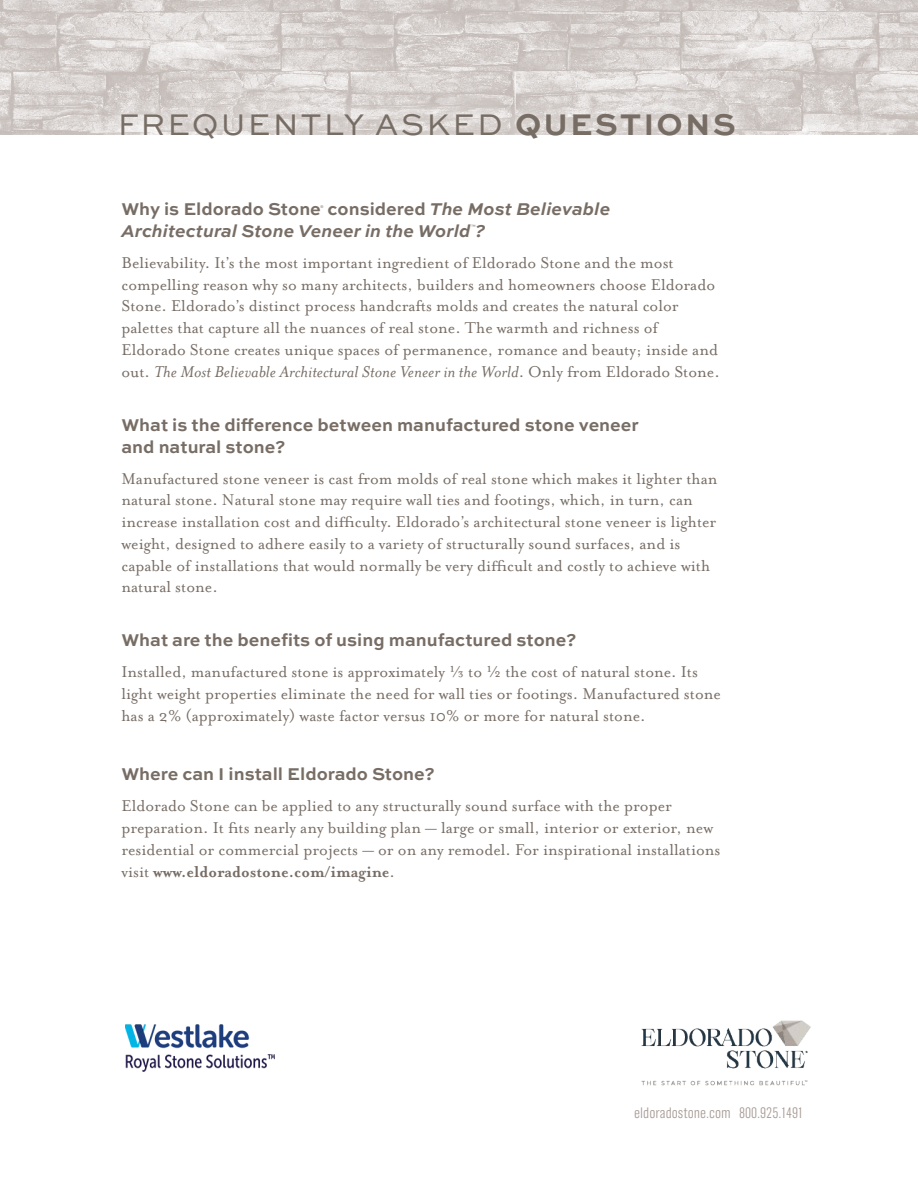
<style>
.page{position:relative;width:918px;height:1188px;background:#fff}
.page>*{position:absolute;margin:0;border:0;box-sizing:border-box;transform-origin:0 0}
.t1{font:31.5px "Sweet Sans";letter-spacing:.07em;color:#776d65}
.t2{font:18px/21.8px "Mrs Eaves OT";color:#776d65}
.t3{font:700 18px/21.8px "Sweet Sans";color:#776d65}
.t4{font:italic 700 18px "Sweet Sans";color:#776d65}
.t5{font:300 15.15px "Grotzec Cond";color:#a89c96}
.t6{font:4.5px "Helvetica Neue LT Std";color:#776d65}
.t7{font:3.75px "Helvetica Neue LT Std";color:#776d65}
.s1{font-weight:700}
.s2{font-style:italic}
</style>
<div class="page">
<img style="left:0;top:0;width:918px;height:135px">
<div style="left:108px;top:100px;width:640px;height:52px;background:#fff;opacity:.5"></div>
<img style="left:641px;top:1020px;width:170px;height:66px">
<img style="left:125px;top:1024px;width:150px;height:48px">
<h1 class="t1" style="left:118px;top:107px;width:619px">FREQUENTLY ASKED <span class="s1">QUESTIONS</span></h1>
<p class="t3" style="left:122px;top:199px;width:490px">Why is Eldorado Stone considered <span class="s2">The Most Believable</span></p>
<p class="t7" style="left:321px;top:205px;width:4px">®</p>
<p class="t4" style="left:122px;top:220px;width:365px">Architectural Stone Veneer in the World ?</p>
<p class="t6" style="left:471px;top:223px;width:6px">™</p>
<p class="t2" style="left:122px;top:252px;width:600px">Believability. It’s the most important ingredient of Eldorado Stone and the most compelling reason why so many architects, builders and homeowners choose Eldorado Stone. Eldorado’s distinct process handcrafts molds and creates the natural color palettes that capture all the nuances of real stone. The warmth and richness of Eldorado Stone creates unique spaces of permanence, romance and beauty; inside and out. <span class="s2">The Most Believable Architectural Stone Veneer in the World</span>. Only from Eldorado Stone.</p>
<p class="t3" style="left:122px;top:414px;width:519px">What is the difference between manufactured stone veneer and natural stone?</p>
<p class="t2" style="left:122px;top:467px;width:598px">Manufactured stone veneer is cast from molds of real stone which makes it lighter than natural stone. Natural stone may require wall ties and footings, which, in turn, can increase installation cost and difficulty. Eldorado’s architectural stone veneer is lighter weight, designed to adhere easily to a variety of structurally sound surfaces, and is capable of installations that would normally be very difficult and costly to achieve with natural stone.</p>
<p class="t3" style="left:122px;top:630px;width:457px">What are the benefits of using manufactured stone?</p>
<p class="t2" style="left:122px;top:661px;width:601px">Installed, manufactured stone is approximately ⅓ to ½ the cost of natural stone. Its light weight properties eliminate the need for wall ties or footings. Manufactured stone has a 2% (approximately) waste factor versus 10% or more for natural stone.</p>
<p class="t3" style="left:122px;top:764px;width:315px">Where can I install Eldorado Stone?</p>
<p class="t2" style="left:122px;top:795px;width:601px">Eldorado Stone can be applied to any structurally sound surface with the proper preparation. It fits nearly any building plan — large or small, interior or exterior, new residential or commercial projects — or on any remodel. For inspirational installations visit <span class="s1">www.eldoradostone.com/imagine</span>.</p>
<p class="t5" style="left:634px;top:1105px;width:170px">eldoradostone.com 800.925.1491</p>
</div>
